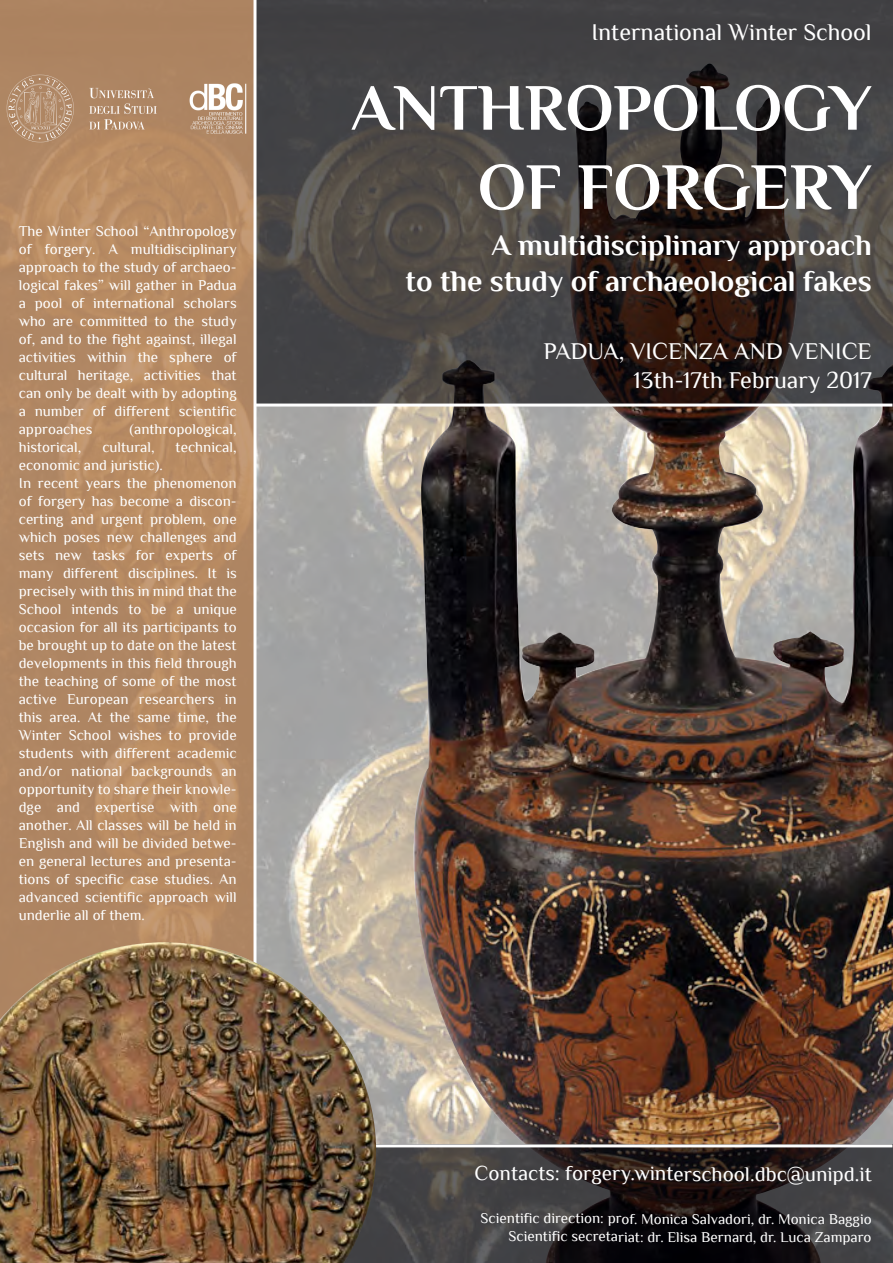
<style>
.page{position:relative;width:893px;height:1263px;background:#fff}
.page>*{position:absolute;margin:0;border:0;box-sizing:border-box;transform-origin:0 0}
.t1{font:700 66px/79.2px "Philosopher";color:#fff;text-align:right}
.t2{font:700 30px/36px "Philosopher";color:#fff;text-align:right}
.t3{font:24px/28.8px "Philosopher";color:#fff;text-align:right}
.t4{font:21px "Philosopher";color:#fff}
.t5{font:15px/18px "Philosopher";color:#fff;text-align:justify}
</style>
<div class="page">
<img style="left:256px;top:0;width:637px;height:1144px">
<img style="left:407px;top:63px;width:486px;height:1200px">
<svg style="left:376px;top:1147px;width:516px;height:116px;background:#2f2c2d"></svg>
<svg style="left:0;top:0;width:254px;height:942px;background:#b48963"></svg>
<svg style="left:256px;top:0;width:636px;height:404px;background:#413d3c"></svg>
<img style="left:7px;top:74px;width:242px;height:69px">
<hr style="left:255px;top:404px;width:637px;height:2px;background:#fff">
<hr style="left:0;top:1144px;width:892px;height:3px;background:#fff">
<img style="left:0;top:942px;width:376px;height:321px">
<p class="t5" style="left:19px;top:222px;width:219px">The Winter School “Anthropology of forgery. A multidisciplinary approach to the study of archaeo&shy;logical fakes” will gather in Padua a pool of international scholars who are committed to the study of, and to the fight against, illegal activities within the sphere of cultural heritage, activities that can only be dealt with by adopting a number of different scientific approaches</p>
<p class="t5" style="left:129px;top:420px;width:109px">(anthropological,</p>
<p class="t5" style="left:19px;top:438px;width:64px">historical,</p>
<p class="t5" style="left:102px;top:438px;width:54px">cultural,</p>
<p class="t5" style="left:176px;top:438px;width:63px">technical,</p>
<p class="t5" style="left:19px;top:456px;width:219px;text-align:left">economic and juristic).<br>In recent years the phenomenon of forgery has become a discon&shy;certing and urgent problem, one which poses new challenges and sets new tasks for experts of many different disciplines. It is precisely with this in mind that the<br>School intends to be a unique occasion for all its participants to be brought up to date on the latest developments in this field through the teaching of some of the most active European researchers in this area. At the same time, the<br>Winter School wishes to provide students with different academic and/or national backgrounds an opportunity to share their knowle&shy;dge and expertise with one another. All classes will be held in<br>English and will be divided betwe&shy;en general lectures and presenta&shy;tions of specific case studies. An advanced scientific approach will underlie all of them.</p>
<h3 class="t3" style="left:591px;top:18px;width:282px">International Winter School</h3>
<h1 class="t1" style="left:351px;top:69px;width:522px">ANTHROPOLOGY<br>OF FORGERY</h1>
<h2 class="t2" style="left:406px;top:227px;width:468px">A multidisciplinary approach<br>to the study of archaeological fakes</h2>
<h3 class="t3" style="left:544px;top:337px;width:330px">PADUA, VICENZA AND VENICE<br>13th-17th February 2017</h3>
<h3 class="t4" style="left:475px;top:1162px;width:399px">Contacts: forgery.winterschool.dbc@unipd.it</h3>
<p class="t5" style="left:481px;top:1210px;width:393px;text-align:right">Scientific direction: prof. Monica Salvadori, dr. Monica Baggio<br>Scientific secretariat: dr. Elisa Bernard, dr. Luca Zamparo</p>
</div>
